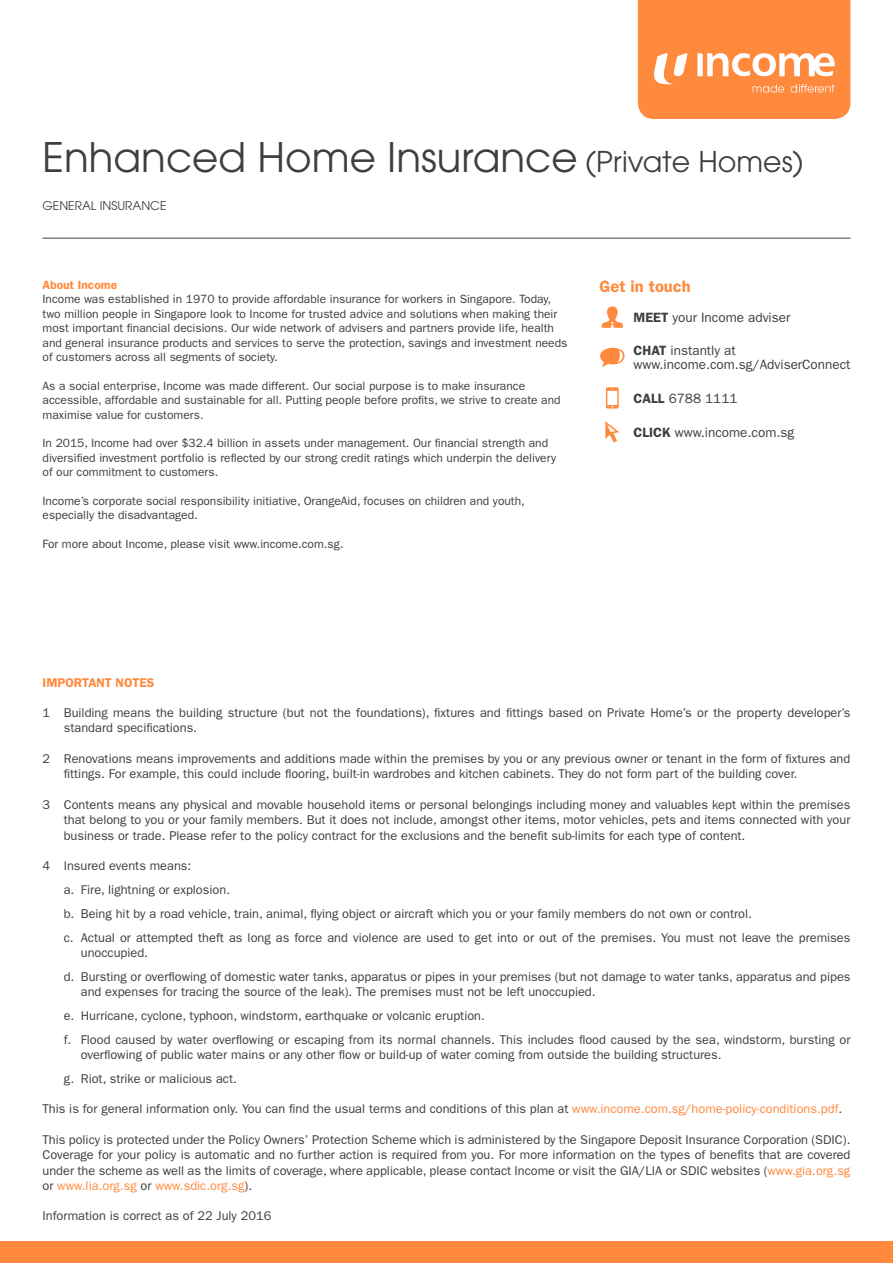
<style>
.page{position:relative;width:893px;height:1263px;background:#fff}
.page>*{position:absolute;margin:0;border:0;box-sizing:border-box;transform-origin:0 0}
.t1{font:40.5px "Avant Garde";color:#3e3e3f}
.t2{font:600 16.5px "ITC Franklin Gothic Std";color:#ff893d}
.t3{font:13.5px/13.5px "ITC Franklin Gothic Std";color:#3e3e3f}
.t4{font:12.75px/15.3px "ITC Franklin Gothic Std";color:#3e3e3f}
.t5{font:600 12.75px "ITC Franklin Gothic Std";color:#ff893d}
.t6{font:12px/14.4px "ITC Franklin Gothic Std";color:#3e3e3f}
.t7{font:12px "Avant Garde";color:#3e3e3f}
.t8{font:600 12px "ITC Franklin Gothic Std";color:#ff893d}
.s1{font-size:28.5px}
.s2{font-weight:600}
.s3{color:#ff893d}
</style>
<div class="page">
<div style="left:0;top:1242px;width:893px;height:21px;background:#ff893d"></div>
<hr style="left:43px;top:238px;width:807px;height:1px;background:#3e3e3f">
<svg style="left:638px;top:0;width:212px;height:119px"></svg>
<svg style="left:601px;top:306px;width:22px;height:22px"></svg>
<svg style="left:600px;top:347px;width:25px;height:20px"></svg>
<svg style="left:606px;top:387px;width:13px;height:22px"></svg>
<svg style="left:605px;top:421px;width:14px;height:22px"></svg>
<h1 class="t1" style="left:43px;top:133px;width:762px">Enhanced Home Insurance <span class="s1">(Private Homes)</span></h1>
<p class="t7" style="left:43px;top:198px;width:125px">GENERAL INSURANCE</p>
<p class="t8" style="left:43px;top:278px;width:76px">About Income</p>
<p class="t6" style="left:43px;top:292px;width:526px">Income was established in 1970 to provide affordable insurance for workers in Singapore. Today, two million people in Singapore look to Income for trusted advice and solutions when making their most important financial decisions. Our wide network of advisers and partners provide life, health and general insurance products and services to serve the protection, savings and investment needs of customers across all segments of society.</p>
<p class="t6" style="left:43px;top:378px;width:520px">As a social enterprise, Income was made different. Our social purpose is to make insurance accessible, affordable and sustainable for all. Putting people before profits, we strive to create and maximise value for customers.</p>
<p class="t6" style="left:43px;top:436px;width:515px">In 2015, Income had over $32.4 billion in assets under management. Our financial strength and diversified investment portfolio is reflected by our strong credit ratings which underpin the delivery of our commitment to customers.</p>
<p class="t6" style="left:43px;top:494px;width:484px">Income’s corporate social responsibility initiative, OrangeAid, focuses on children and youth, especially the disadvantaged.</p>
<p class="t6" style="left:43px;top:537px;width:303px">For more about Income, please visit www.income.com.sg.</p>
<p class="t2" style="left:600px;top:277px;width:93px">Get in touch</p>
<p class="t3" style="left:634px;top:310px;width:158px"><span class="s2">MEET</span> your Income adviser</p>
<p class="t3" style="left:634px;top:344px;width:218px"><span class="s2">CHAT</span> instantly at www.income.com.sg/AdviserConnect</p>
<p class="t3" style="left:634px;top:391px;width:105px"><span class="s2">CALL</span> 6788 1111</p>
<p class="t3" style="left:634px;top:425px;width:162px"><span class="s2">CLICK</span> www.income.com.sg</p>
<p class="t5" style="left:43px;top:675px;width:113px">IMPORTANT NOTES</p>
<p class="t4" style="left:64px;top:705px;width:788px;text-indent:-21px">1 Building means the building structure (but not the foundations), fixtures and fittings based on Private Home’s or the property developer’s standard specifications.</p>
<p class="t4" style="left:64px;top:751px;width:788px;text-indent:-21px">2 Renovations means improvements and additions made within the premises by you or any previous owner or tenant in the form of fixtures and fittings. For example, this could include flooring, built-in wardrobes and kitchen cabinets. They do not form part of the building cover.</p>
<p class="t4" style="left:64px;top:797px;width:788px;text-align:justify;text-indent:-21px">3 Contents means any physical and movable household items or personal belongings including money and valuables kept within the premises that belong to you or your family members. But it does not include, amongst other items, motor vehicles, pets and items connected with your business or trade. Please refer to the policy contract for the exclusions and the benefit sub-limits for each type of content.</p>
<p class="t4" style="left:64px;top:854px;width:788px;line-height:23.9px;text-indent:-21px">4 Insured events means:<br>a. Fire, lightning or explosion.<br>b. Being hit by a road vehicle, train, animal, flying object or aircraft which you or your family members do not own or control.<br>c. Actual or attempted theft as long as force and violence are used to get into or out of the premises. You must not leave the premises</p>
<p class="t4" style="left:64px;top:941px;width:788px;line-height:23.9px;text-indent:17px">unoccupied.<br>d. Bursting or overflowing of domestic water tanks, apparatus or pipes in your premises (but not damage to water tanks, apparatus and pipes</p>
<p class="t4" style="left:64px;top:980px;width:788px;line-height:23.9px;text-indent:17px">and expenses for tracing the source of the leak). The premises must not be left unoccupied.<br>e. Hurricane, cyclone, typhoon, windstorm, earthquake or volcanic eruption.<br>f. Flood caused by water overflowing or escaping from its normal channels. This includes flood caused by the sea, windstorm, bursting or</p>
<p class="t4" style="left:64px;top:1043px;width:659px;line-height:23.9px;text-indent:17px">overflowing of public water mains or any other flow or build-up of water coming from outside the building structures. g. Riot, strike or malicious act.</p>
<p class="t4" style="left:43px;top:1101px;width:801px">This is for general information only. You can find the usual terms and conditions of this plan at <span class="s3">www.income.com.sg/home-policy-conditions.pdf</span>.</p>
<p class="t4" style="left:43px;top:1132px;width:809px;text-align:justify">This policy is protected under the Policy Owners’ Protection Scheme which is administered by the Singapore Deposit Insurance Corporation (SDIC).<br>Coverage for your policy is automatic and no further action is required from you. For more information on the types of benefits that are covered under the scheme as well as the limits of coverage, where applicable, please contact Income or visit the GIA/LIA or SDIC websites (<span class="s3">www.gia.org.sg </span>or <span class="s3">www.lia.org.sg</span> or <span class="s3">www.sdic.org.sg</span>).</p>
<p class="t4" style="left:43px;top:1208px;width:230px">Information is correct as of 22 July 2016</p>
</div>
